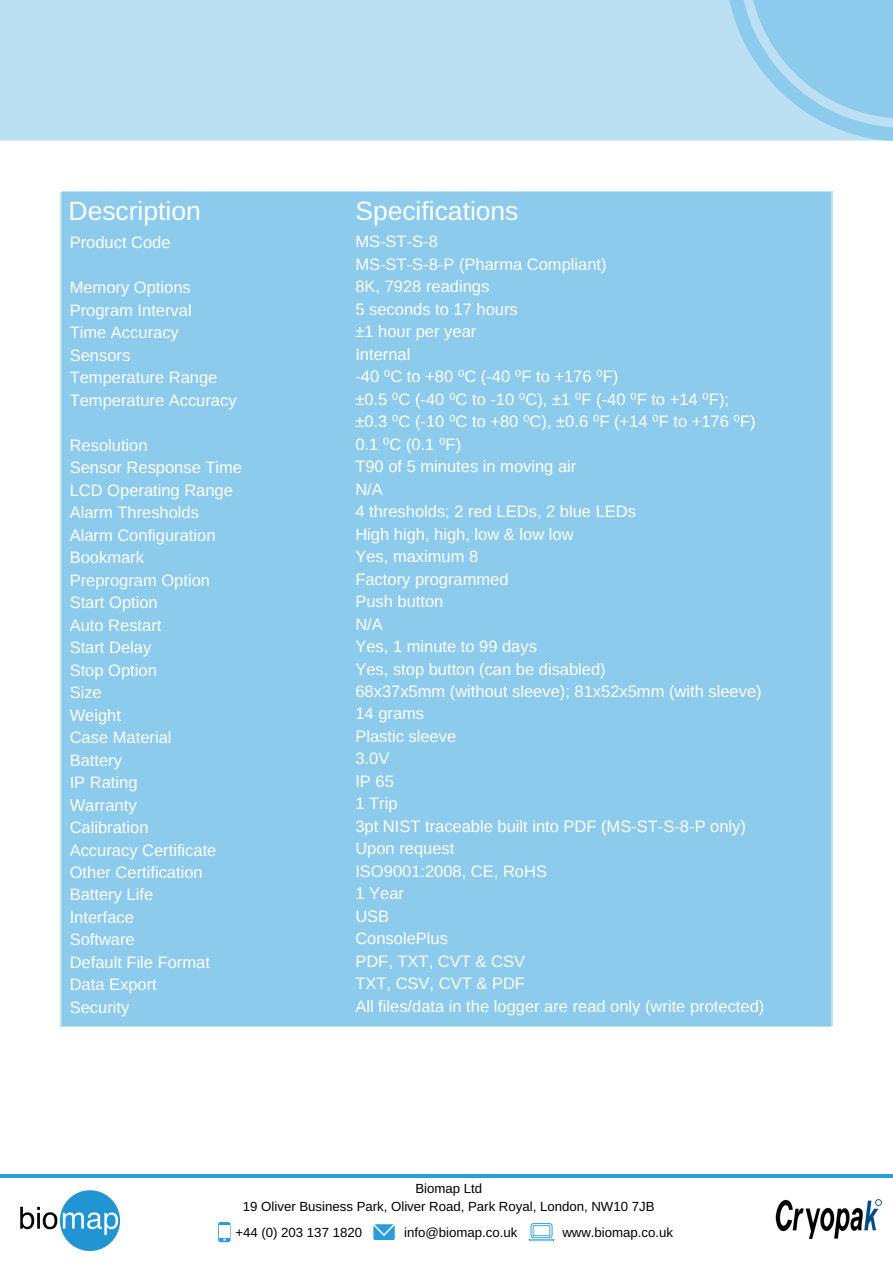
<style>
.page{position:relative;width:893px;height:1263px;background:#fff}
.page>*{position:absolute;margin:0;border:0;box-sizing:border-box;transform-origin:0 0}
.t1{font:26.4px "Arimo";color:#fff}
.t2{font:16.5px/22.5px "Arimo";color:#fff}
.t3{font:13.2px/18px "Arimo";color:#000;text-align:center}
.s1{font-family:"DejaVu Sans"}
</style>
<div class="page">
<div style="left:62px;top:191px;width:770px;height:834px;background:#8ccbeb"></div>
<hr style="left:0;top:1174px;width:892px;height:4px;background:#2a9eda">
<div style="left:0;top:0;width:892px;height:141px;background:#bbe0f3"></div>
<svg style="left:725px;top:0;width:167px;height:141px"></svg>
<img style="left:20px;top:1190px;width:99px;height:60px">
<img style="left:775px;top:1199px;width:108px;height:40px">
<svg style="left:528px;top:1223px;width:26px;height:18px"></svg>
<svg style="left:218px;top:1222px;width:12px;height:20px"></svg>
<svg style="left:373px;top:1224px;width:22px;height:16px"></svg>
<h1 class="t1" style="left:69px;top:196px;width:134px">Description</h1>
<h1 class="t1" style="left:355px;top:196px;width:165px">Specifications</h1>
<p class="t2" style="left:70px;top:231px;width:102px">Product Code</p>
<p class="t2" style="left:70px;top:276px;width:168px">Memory Options<br>Program Interval<br>Time Accuracy<br>Sensors<br>Temperature Range<br>Temperature Accuracy</p>
<p class="t2" style="left:70px;top:434px;width:174px">Resolution<br>Sensor Response Time<br>LCD Operating Range<br>Alarm Thresholds<br>Alarm Configuration<br>Bookmark<br>Preprogram Option<br>Start Option<br>Auto Restart<br>Start Delay<br>Stop Option<br>Size<br>Weight<br>Case Material<br>Battery<br>IP Rating<br>Warranty<br>Calibration<br>Accuracy Certificate<br>Other Certification<br>Battery Life<br>Interface<br>Software<br>Default File Format<br>Data Export<br>Security</p>
<p class="t2" style="left:355px;top:230px;width:410px">MS-ST-S-8<br>MS-ST-S-8-P (Pharma Compliant)<br>8K, 7928 readings<br>5 seconds to 17 hours<br>±1 hour per year<br>Internal<br>-40 <span class="s1">⁰</span>C to +80 <span class="s1">⁰</span>C (-40 <span class="s1">⁰</span>F to +176 <span class="s1">⁰</span>F)<br>±0.5 <span class="s1">⁰</span>C (-40 <span class="s1">⁰</span>C to -10 <span class="s1">⁰</span>C), ±1 <span class="s1">⁰</span>F (-40 <span class="s1">⁰</span>F to +14 <span class="s1">⁰</span>F); ±0.3 <span class="s1">⁰</span>C (-10 <span class="s1">⁰</span>C to +80 <span class="s1">⁰</span>C), ±0.6 <span class="s1">⁰</span>F (+14 <span class="s1">⁰</span>F to +176 <span class="s1">⁰</span>F)<br>0.1 <span class="s1">⁰</span>C (0.1 <span class="s1">⁰</span>F)<br>T90 of 5 minutes in moving air<br>N/A<br>4 thresholds; 2 red LEDs, 2 blue LEDs<br>High high, high, low &amp; low low<br>Yes, maximum 8<br>Factory programmed<br>Push button<br>N/A<br>Yes, 1 minute to 99 days<br>Yes, stop button (can be disabled)<br>68x37x5mm (without sleeve); 81x52x5mm (with sleeve)<br>14 grams<br>Plastic sleeve<br>3.0V<br>IP 65<br>1 Trip<br>3pt NIST traceable built into PDF (MS-ST-S-8-P only)<br>Upon request<br>ISO9001:2008, CE, RoHS<br>1 Year<br>USB<br>ConsolePlus<br>PDF, TXT, CVT &amp; CSV<br>TXT, CSV, CVT &amp; PDF<br>All files/data in the logger are read only (write protected)</p>
<p class="t3" style="left:243px;top:1179px;width:413px">Biomap Ltd<br>19 Oliver Business Park, Oliver Road, Park Royal, London, NW10 7JB</p>
<p class="t3" style="left:235px;top:1223px;width:128px">+44 (0) 203 137 1820</p>
<p class="t3" style="left:404px;top:1223px;width:115px">info@biomap.co.uk</p>
<p class="t3" style="left:562px;top:1223px;width:112px">www.biomap.co.uk</p>
</div>
